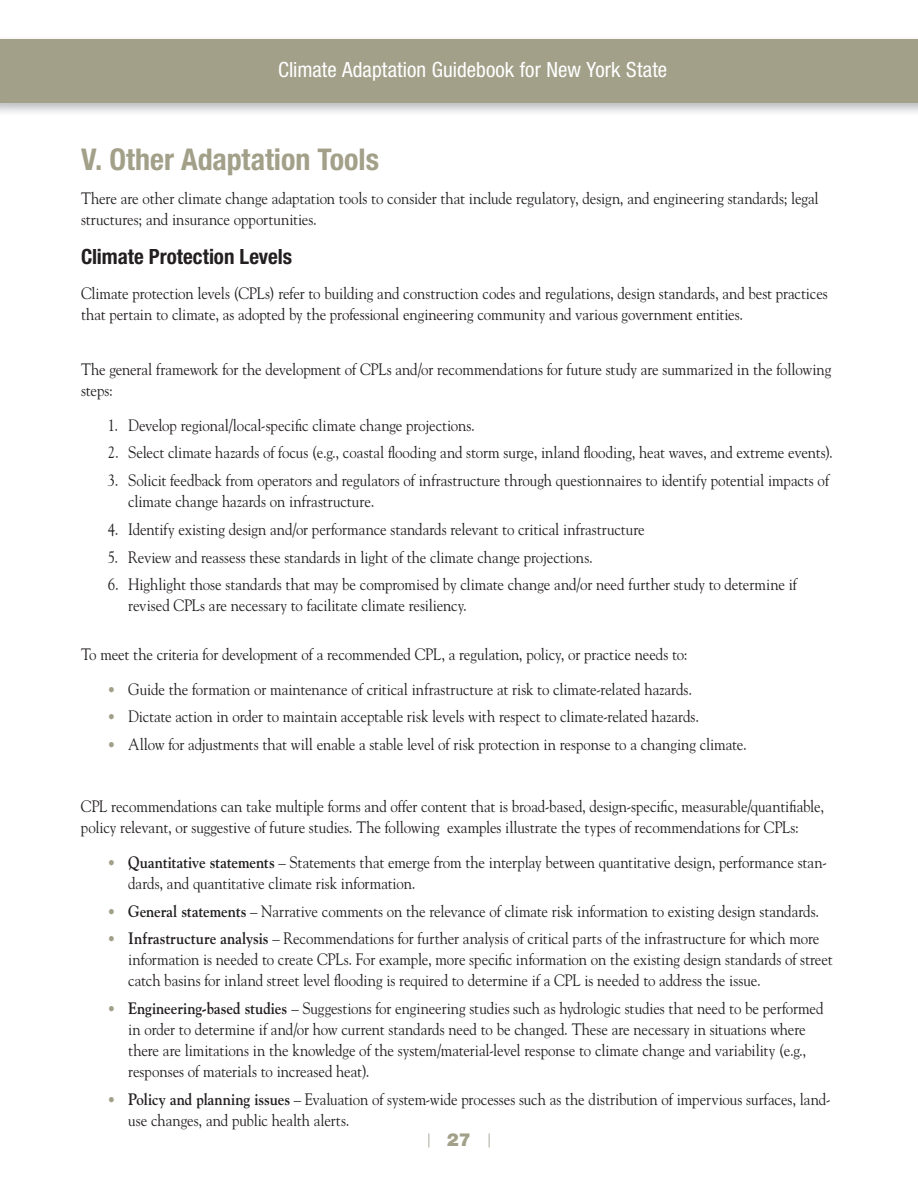
<style>
.page{position:relative;width:918px;height:1188px;background:#fff}
.page>*{position:absolute;margin:0;border:0;box-sizing:border-box;transform-origin:0 0}
.t1{font:700 condensed 30px "Helvetica Neue LT Std";color:#a2a089}
.t2{font:condensed 21px "Helvetica Neue LT Std";letter-spacing:.005em;color:#fff}
.t3{font:700 condensed 21px "Helvetica Neue LT Std";letter-spacing:-.005em;color:#231f20}
.t4{font:900 18px "Helvetica Neue LT Std";color:#a2a089}
.t5{font:16.5px/21px "Goudy Std";letter-spacing:-.005em;color:#231f20;scale:.9 1}
.s1{font-family:"Helvetica Neue LT Std";font-weight:900;font-stretch:condensed;font-size:15px;color:#a2a089}
.s2{font-weight:700}
</style>
<div class="page">
<svg style="left:428px;top:1133px;width:2px;height:15px"></svg>
<svg style="left:488px;top:1133px;width:2px;height:15px"></svg>
<div style="left:0;top:39px;width:918px;height:63px;background:#a2a089"></div>
<p class="t2" style="left:278px;top:62px;width:391px">Climate Adaptation Guidebook for New York State</p>
<h2 class="t1" style="left:81px;top:148px;width:300px">V. Other Adaptation Tools</h2>
<p class="t5" style="left:81px;top:189px;width:821px">There are other climate change adaptation tools to consider that include regulatory, design, and engineering standards; legal structures; and insurance opportunities.</p>
<p class="t3" style="left:81px;top:249px;width:212px">Climate Protection Levels</p>
<p class="t5" style="left:81px;top:284px;width:831px">Climate protection levels (CPLs) refer to building and construction codes and regulations, design standards, and best practices that pertain to climate, as adopted by the professional engineering community and various government entities.</p>
<p class="t5" style="left:81px;top:360px;width:835px">The general framework for the development of CPLs and/or recommendations for future study are summarized in the following steps:</p>
<p class="t5" style="left:108px;top:416px;width:409px">1. Develop regional/local-specific climate change projections.</p>
<p class="t5" style="left:108px;top:443px;width:807px">2. Select climate hazards of focus (e.g., coastal flooding and storm surge, inland flooding, heat waves, and extreme events).</p>
<p class="t5" style="left:128px;top:471px;width:780px;text-indent:-20px">3. Solicit feedback from operators and regulators of infrastructure through questionnaires to identify potential impacts of climate change hazards on infrastructure.</p>
<p class="t5" style="left:108px;top:520px;width:598px">4. Identify existing design and/or performance standards relevant to critical infrastructure</p>
<p class="t5" style="left:108px;top:548px;width:540px">5. Review and reassess these standards in light of the climate change projections.</p>
<p class="t5" style="left:128px;top:575px;width:745px;text-indent:-20px">6. Highlight those standards that may be compromised by climate change and/or need further study to determine if revised CPLs are necessary to facilitate climate resiliency.</p>
<p class="t5" style="left:81px;top:645px;width:676px">To meet the criteria for development of a recommended CPL, a regulation, policy, or practice needs to:</p>
<p class="t5" style="left:108px;top:680px;width:650px"><span class="s1">•</span> Guide the formation or maintenance of critical infrastructure at risk to climate-related hazards.</p>
<p class="t5" style="left:108px;top:707px;width:658px"><span class="s1">•</span> Dictate action in order to maintain acceptable risk levels with respect to climate-related hazards.</p>
<p class="t5" style="left:108px;top:735px;width:711px"><span class="s1">•</span> Allow for adjustments that will enable a stable level of risk protection in response to a changing climate.</p>
<p class="t5" style="left:81px;top:797px;width:827px">CPL recommendations can take multiple forms and offer content that is broad-based, design-specific, measurable/quantifiable, policy relevant, or suggestive of future studies. The following examples illustrate the types of recommendations for CPLs:</p>
<p class="t5" style="left:128px;top:853px;width:778px;text-indent:-20px"><span class="s1">•</span> <span class="s2">Quantitative statements</span> – Statements that emerge from the interplay between quantitative design, performance stan&shy;dards, and quantitative climate risk information.</p>
<p class="t5" style="left:108px;top:902px;width:792px"><span class="s1">•</span> <span class="s2">General statements</span> – Narrative comments on the relevance of climate risk information to existing design standards.</p>
<p class="t5" style="left:128px;top:929px;width:784px;text-indent:-20px"><span class="s1">•</span> <span class="s2">Infrastructure analysis</span> – Recommendations for further analysis of critical parts of the infrastructure for which more information is needed to create CPLs. For example, more specific information on the existing design standards of street catch basins for inland street level flooding is required to determine if a CPL is needed to address the issue.</p>
<p class="t5" style="left:128px;top:999px;width:774px;text-indent:-20px"><span class="s1">•</span> <span class="s2">Engineering-based studies</span> – Suggestions for engineering studies such as hydrologic studies that need to be performed in order to determine if and/or how current standards need to be changed. These are necessary in situations where there are limitations in the knowledge of the system/material-level response to climate change and variability (e.g., responses of materials to increased heat).</p>
<p class="t5" style="left:128px;top:1090px;width:782px;text-indent:-20px"><span class="s1">•</span> <span class="s2">Policy and planning issues</span> – Evaluation of system-wide processes such as the distribution of impervious surfaces, land&shy;use changes, and public health alerts.</p>
<p class="t4" style="left:447px;top:1133px;width:26px">27</p>
</div>
